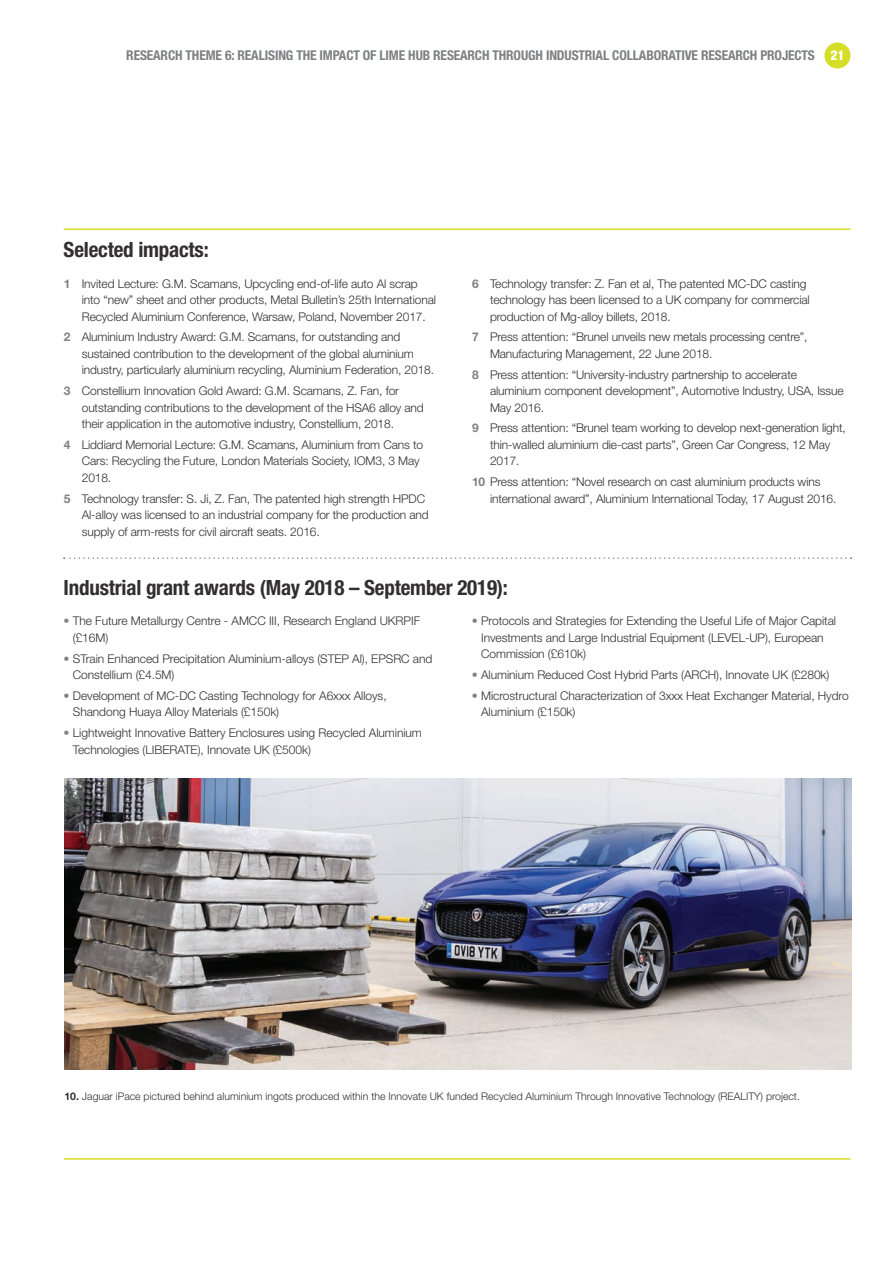
<style>
.page{position:relative;width:893px;height:1263px;background:#fff}
.page>*{position:absolute;margin:0;border:0;box-sizing:border-box;transform-origin:0 0}
.Report_Subtitle{font:700 condensed 21px "Helvetica Neue";letter-spacing:-.01em;color:#312f30}
.Running_Head_Left{font:700 condensed 13.5px "Helvetica Neue";letter-spacing:-.01em;color:#7e8182}
.Folios{font:800 condensed 13.5px "Helvetica Neue";color:#fff}
.Report_Body_Copy_Sma{font:300 12px/16.5px "Helvetica Neue";letter-spacing:-.01em;color:#312f30}
.Intro_Standfirst{font:300 12px/16.5px "Helvetica Neue";letter-spacing:-.005em;color:#312f30}
.Figure_Title{font:300 10.5px "Helvetica Neue";color:#312f30}
.s1{font-weight:700;color:#7e8182}
.s2{color:#7e8182}
.s3{font-weight:700}
</style>
<div class="page">
<div style="left:824px;top:43px;width:26px;height:25px;background:#d6dd26;border-radius:50%"></div>
<hr style="left:64px;top:228px;width:786px;height:2px;background:#d6dd26">
<hr style="left:64px;top:1158px;width:786px;height:2px;background:#d6dd26">
<img style="left:65px;top:778px;width:786px;height:292px">
<svg style="left:64px;top:557px;width:787px;height:2px"></svg>
<p class="Running_Head_Left" style="left:126px;top:47px;width:690px">RESEARCH THEME 6: REALISING THE IMPACT OF LIME HUB RESEARCH THROUGH INDUSTRIAL COLLABORATIVE RESEARCH PROJECTS</p>
<p class="Folios" style="left:830px;top:47px;width:16px">21</p>
<p class="Report_Subtitle" style="left:64px;top:237px;width:147px">Selected impacts:</p>
<p class="Report_Body_Copy_Sma" style="left:82px;top:275px;width:356px;text-indent:-18px"><span class="s1">1</span> Invited Lecture: G.M. Scamans, Upcycling end-of-life auto Al scrap into “new” sheet and other products, Metal Bulletin’s 25th International<br>Recycled Aluminium Conference, Warsaw, Poland, November 2017.</p>
<p class="Report_Body_Copy_Sma" style="left:82px;top:329px;width:354px;text-indent:-18px"><span class="s1">2</span> Aluminium Industry Award: G.M. Scamans, for outstanding and sustained contribution to the development of the global aluminium industry, particularly aluminium recycling, Aluminium Federation, 2018.</p>
<p class="Report_Body_Copy_Sma" style="left:82px;top:382px;width:344px;text-indent:-18px"><span class="s1">3</span> Constellium Innovation Gold Award: G.M. Scamans, Z. Fan, for outstanding contributions to the development of the HSA6 alloy and their application in the automotive industry, Constellium, 2018.</p>
<p class="Report_Body_Copy_Sma" style="left:82px;top:436px;width:343px;text-indent:-18px"><span class="s1">4</span> Liddiard Memorial Lecture: G.M. Scamans, Aluminium from Cans to<br>Cars: Recycling the Future, London Materials Society, IOM3, 3 May<br>2018.</p>
<p class="Report_Body_Copy_Sma" style="left:82px;top:490px;width:349px;text-indent:-18px"><span class="s1">5</span> Technology transfer: S. Ji, Z. Fan, The patented high strength HPDC<br>Al-alloy was licensed to an industrial company for the production and supply of arm-rests for civil aircraft seats. 2016.</p>
<p class="Report_Body_Copy_Sma" style="left:490px;top:275px;width:321px;text-indent:-18px"><span class="s1">6</span> Technology transfer: Z. Fan et al, The patented MC-DC casting technology has been licensed to a UK company for commercial production of Mg-alloy billets, 2018.</p>
<p class="Report_Body_Copy_Sma" style="left:490px;top:329px;width:319px;text-indent:-18px"><span class="s1">7</span> Press attention: “Brunel unveils new metals processing centre”,<br>Manufacturing Management, 22 June 2018.</p>
<p class="Report_Body_Copy_Sma" style="left:490px;top:366px;width:355px;text-indent:-18px"><span class="s1">8</span> Press attention: “University-industry partnership to accelerate aluminium component development”, Automotive Industry, USA, Issue<br>May 2016.</p>
<p class="Report_Body_Copy_Sma" style="left:490px;top:420px;width:357px;text-indent:-18px"><span class="s1">9</span> Press attention: “Brunel team working to develop next-generation light, thin-walled aluminium die-cast parts”, Green Car Congress, 12 May<br>2017.</p>
<p class="Report_Body_Copy_Sma" style="left:490px;top:473px;width:348px;text-indent:-18px"><span class="s1">10</span> Press attention: “Novel research on cast aluminium products wins international award”, Aluminium International Today, 17 August 2016.</p>
<p class="Report_Subtitle" style="left:64px;top:574px;width:446px">Industrial grant awards (May 2018 – September 2019):</p>
<p class="Intro_Standfirst" style="left:73px;top:613px;width:349px;text-indent:-9px"><span class="s2">•</span> The Future Metallurgy Centre - AMCC III, Research England UKRPIF (£16M)</p>
<p class="Intro_Standfirst" style="left:73px;top:650px;width:361px;text-indent:-9px"><span class="s2">•</span> STrain Enhanced Precipitation Aluminium-alloys (STEP Al), EPSRC and<br>Constellium (£4.5M)</p>
<p class="Intro_Standfirst" style="left:73px;top:687px;width:315px;text-indent:-9px"><span class="s2">•</span> Development of MC-DC Casting Technology for A6xxx Alloys,<br>Shandong Huaya Alloy Materials (£150k)</p>
<p class="Intro_Standfirst" style="left:73px;top:724px;width:351px;text-indent:-9px"><span class="s2">•</span> Lightweight Innovative Battery Enclosures using Recycled Aluminium<br>Technologies (LIBERATE), Innovate UK (£500k)</p>
<p class="Intro_Standfirst" style="left:481px;top:613px;width:356px;text-indent:-9px"><span class="s2">•</span> Protocols and Strategies for Extending the Useful Life of Major Capital<br>Investments and Large Industrial Equipment (LEVEL-UP), European<br>Commission (£610k)</p>
<p class="Intro_Standfirst" style="left:472px;top:666px;width:359px"><span class="s2">•</span> Aluminium Reduced Cost Hybrid Parts (ARCH), Innovate UK (£280k)</p>
<p class="Intro_Standfirst" style="left:481px;top:687px;width:369px;text-indent:-9px"><span class="s2">•</span> Microstructural Characterization of 3xxx Heat Exchanger Material, Hydro<br>Aluminium (£150k)</p>
<p class="Figure_Title" style="left:64px;top:1090px;width:737px"><span class="s3">10.</span> Jaguar iPace pictured behind aluminium ingots produced within the Innovate UK funded Recycled Aluminium Through Innovative Technology (REALITY) project.</p>
</div>
